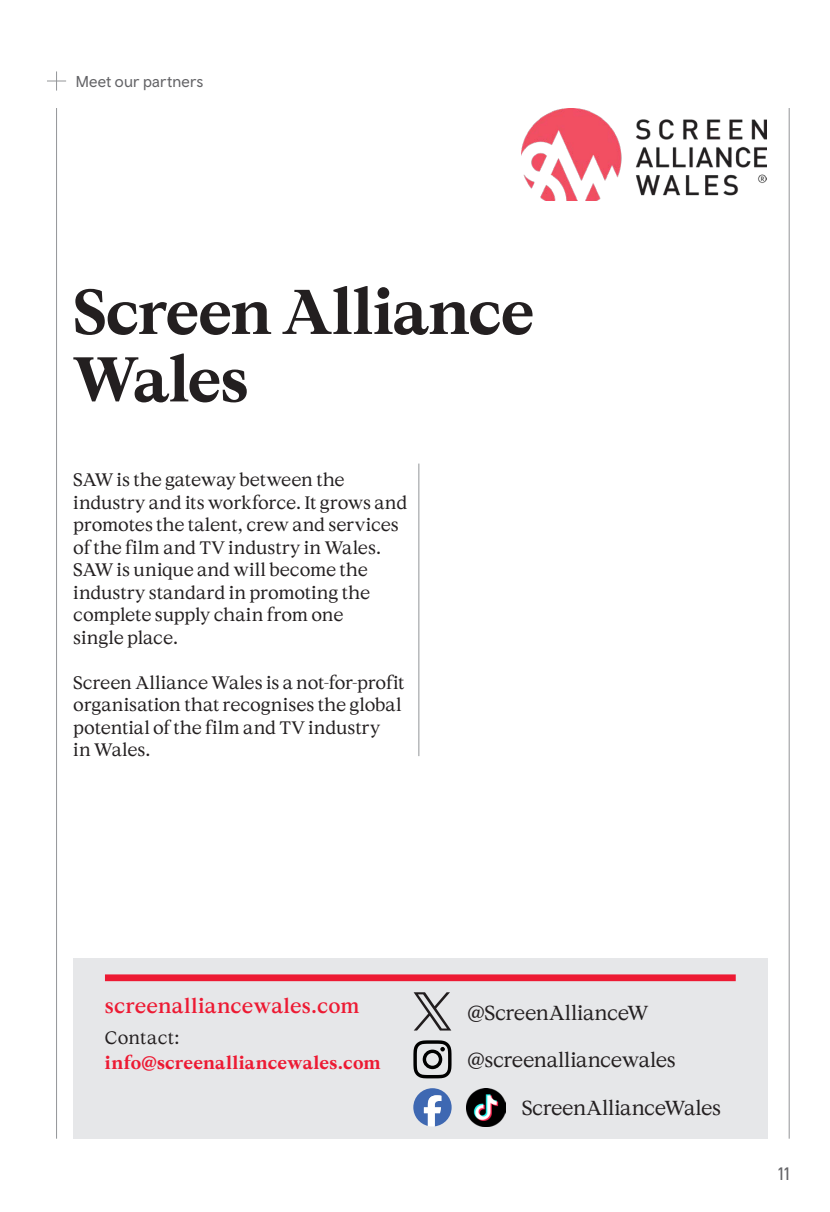
<style>
.page{position:relative;width:830px;height:1212px;background:#fff}
.page>*{position:absolute;margin:0;border:0;box-sizing:border-box;transform-origin:0 0}
.StandFirst_Serif_16_19pt{font:700 63px/67.5px "Wales Serif";letter-spacing:-.015em;color:#231f20}
._02_Body{font:20.25px "Wales Serif";letter-spacing:-.02em;color:#231f20}
.StandFirst_Serif_16_19pt-2{font:500 20.25px "Wales Serif";letter-spacing:.01em;color:#ed1a33}
._02_Body-2{font:18px/22.5px "Wales Serif";letter-spacing:-.01em;color:#231f20}
.URL{font:700 18px "Wales Serif";letter-spacing:.015em;color:#ed1a33}
.URL-2{font:18px "Wales Serif";letter-spacing:.015em;color:#231f20}
.t1{font:18px "Wales Sans Body";color:#636366}
.t2{font:15.75px "Wales Sans Body";letter-spacing:.015em;color:#636366}
</style>
<div class="page">
<hr style="left:788px;top:108px;width:1px;height:1031px;background:#939598">
<hr style="left:56px;top:108px;width:1px;height:1031px;background:#939598">
<svg style="left:47px;top:71px;width:19px;height:20px"></svg>
<div style="left:73px;top:959px;width:694px;height:180px;background:#e6e7e9"></div>
<div style="left:105px;top:974px;width:630px;height:7px;background:#ed1a33"></div>
<hr style="left:418px;top:464px;width:1px;height:292px;background:#939598">
<img style="left:521px;top:108px;width:245px;height:93px">
<svg style="left:413px;top:992px;width:38px;height:38px"></svg>
<svg style="left:413px;top:1040px;width:38px;height:38px"></svg>
<svg style="left:413px;top:1088px;width:38px;height:38px"></svg>
<img style="left:466px;top:1088px;width:38px;height:38px">
<p class="t2" style="left:76px;top:71px;width:129px">Meet our partners</p>
<p class="StandFirst_Serif_16_19pt" style="left:73px;top:277px;width:462px">Screen Alliance<br>Wales</p>
<p class="_02_Body-2" style="left:73px;top:468px;width:335px">SAW is the gateway between the industry and its workforce. It grows and promotes the talent, crew and services of the film and TV industry in Wales.<br>SAW is unique and will become the industry standard in promoting the complete supply chain from one<br>single place.</p>
<p class="_02_Body-2" style="left:73px;top:671px;width:332px">Screen Alliance Wales is a not-for-profit organisation that recognises the global potential of the film and TV industry<br>in Wales.</p>
<p class="StandFirst_Serif_16_19pt-2" style="left:105px;top:993px;width:256px">screenalliancewales.com</p>
<p class="URL-2" style="left:105px;top:1027px;width:76px">Contact:</p>
<p class="URL" style="left:105px;top:1052px;width:277px">info@screenalliancewales.com</p>
<p class="_02_Body" style="left:467px;top:1000px;width:182px">@ScreenAllianceW</p>
<p class="_02_Body" style="left:467px;top:1048px;width:210px">@screenalliancewales</p>
<p class="_02_Body" style="left:521px;top:1096px;width:201px">ScreenAllianceWales</p>
<p class="t1" style="left:777px;top:1163px;width:13px">11</p>
</div>
